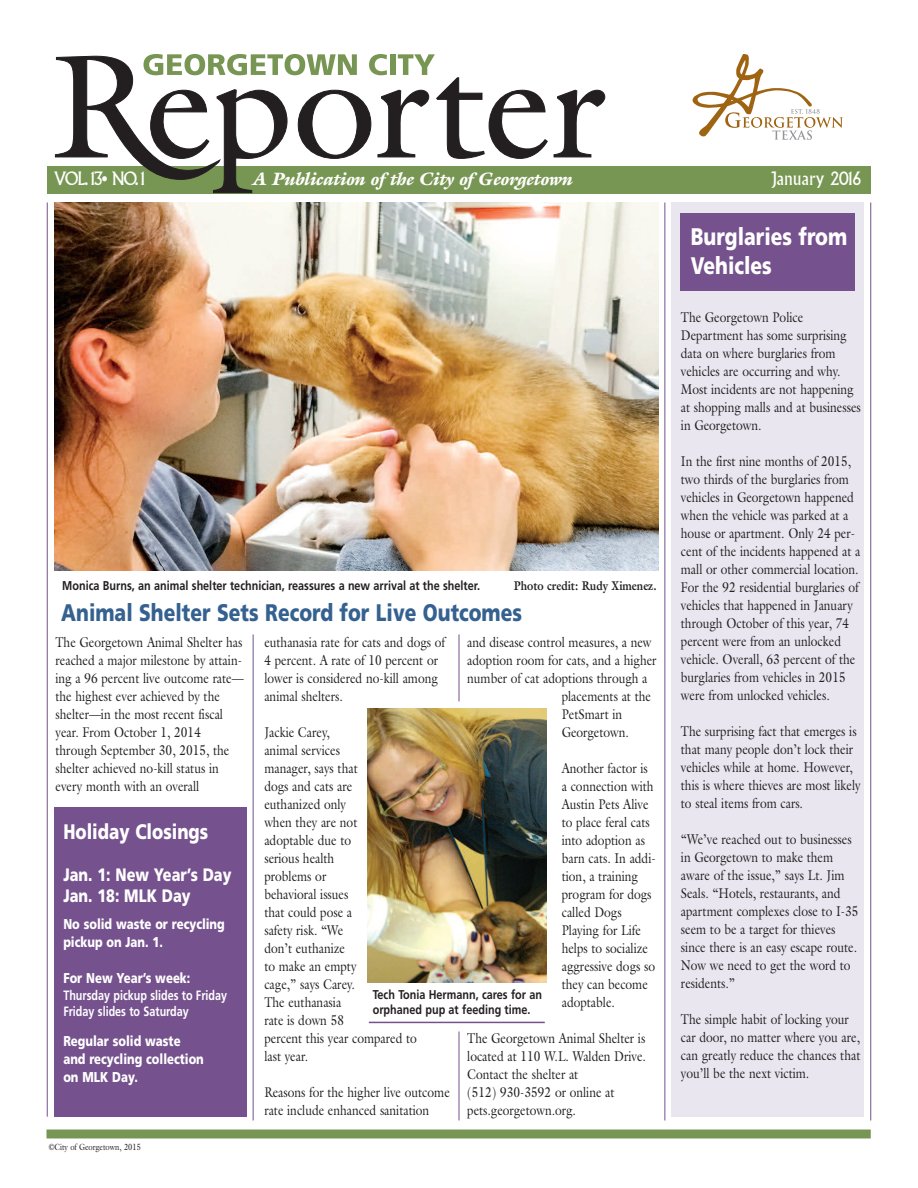
<style>
.page{position:relative;width:918px;height:1188px;background:#fff}
.page>*{position:absolute;margin:0;border:0;box-sizing:border-box;transform-origin:0 0}
.t1{font:900 24px "Frutiger";color:#356190;scale:.8 1}
.t2{font:900 24px/28.8px "Frutiger";color:#fff;scale:.8 1}
.t3{font:900 21px "Frutiger";color:#fff;scale:.8 1}
.t4{font:italic 900 18px "Galliard";color:#fff}
.t5{font:900 18px/21px "Frutiger";color:#fff;scale:.8 1}
.t6{font:18px "Albertus";letter-spacing:-.02em;color:#fff;scale:.9 1}
.t7{font:18px "Albertus";color:#fff;scale:.9 1}
.t8{font:14.25px/18px "Galliard";color:#231f20;scale:.84 1}
.t9{font:900 14.25px/18px "Frutiger";color:#fff;scale:.8 1}
.t10{font:700 13.5px/16.5px "Frutiger";color:#fff;scale:.8 1}
.t11{font:700 12.75px/15px "Frutiger";color:#231f20;scale:.85 1}
.t12{font:700 12.75px "Galliard";color:#231f20;scale:.84 1}
.t13{font:9px "Galliard";color:#231f20;scale:.84 1}
</style>
<div class="page">
<img style="left:54px;top:202px;width:604px;height:369px">
<div style="left:672px;top:202px;width:192px;height:915px;background:#eae6f0"></div>
<div style="left:47px;top:166px;width:824px;height:27px;background:#789653"></div>
<svg style="left:55px;top:54px;width:493px;height:139px"></svg>
<svg style="left:554px;top:90px;width:51px;height:67px"></svg>
<svg style="left:693px;top:54px;width:150px;height:86px"></svg>
<hr style="left:47px;top:203px;width:1px;height:914px;background:#75518e">
<div style="left:46px;top:1130px;width:825px;height:8px;background:#789653"></div>
<hr style="left:459px;top:634px;width:1px;height:67px;background:#75518e">
<hr style="left:664px;top:202px;width:1px;height:918px;background:#75518e">
<div style="left:54px;top:807px;width:192px;height:310px;background:#75518e"></div>
<hr style="left:870px;top:202px;width:1px;height:918px;background:#75518e">
<hr style="left:253px;top:634px;width:1px;height:486px;background:#75518e">
<div style="left:681px;top:214px;width:174px;height:77px;background:#75518e"></div>
<img style="left:367px;top:708px;width:180px;height:274px">
<hr style="left:459px;top:1031px;width:1px;height:89px;background:#75518e">
<hr style="left:369px;top:1022px;width:176px;height:1px;background:#75518e">
<p class="t6" style="left:54px;top:172px;width:103px">VOL. 13• NO. 1</p>
<p class="t4" style="left:254px;top:173px;width:321px">A Publication of the City of Georgetown</p>
<p class="t7" style="left:771px;top:172px;width:101px">January 2016</p>
<p class="t11" style="left:62px;top:579px;width:493px">Monica Burns, an animal shelter technician, reassures a new arrival at the shelter.</p>
<p class="t12" style="left:514px;top:578px;width:172px">Photo credit: Rudy Ximenez.</p>
<h1 class="t1" style="left:61px;top:603px;width:578px">Animal Shelter Sets Record for Live Outcomes</h1>
<p class="t8" style="left:467px;top:633px;width:221px">and disease control measures, a new</p>
<p class="t8" style="left:467px;top:651px;width:227px">adoption room for cats, and a higher</p>
<p class="t8" style="left:467px;top:669px;width:216px">number of cat adoptions through a</p>
<p class="t8" style="left:562px;top:687px;width:108px">placements at the</p>
<p class="t8" style="left:562px;top:705px;width:74px">PetSmart in</p>
<p class="t8" style="left:562px;top:723px;width:81px">Georgetown.</p>
<p class="t8" style="left:562px;top:759px;width:113px">Another factor is a connection with<br>Austin Pets Alive to place feral cats into adoption as barn cats. In addi&shy;tion, a training program for dogs called Dogs<br>Playing for Life helps to socialize aggressive dogs so they can become adoptable.</p>
<p class="t8" style="left:467px;top:1029px;width:214px">The Georgetown Animal Shelter is located at 110 W.L. Walden Drive.<br>Contact the shelter at<br>(512) 930-3592 or online at pets.georgetown.org.</p>
<p class="t8" style="left:56px;top:633px;width:226px">The Georgetown Animal Shelter has reached a major milestone by attain&shy;ing a 96 percent live outcome rate— the highest ever achieved by the shelter—in the most recent fiscal year. From October 1, 2014 through September 30, 2015, the shelter achieved no-kill status in every month with an overall</p>
<p class="t8" style="left:264px;top:633px;width:217px">euthanasia rate for cats and dogs of<br>4 percent. A rate of 10 percent or lower is considered no-kill among animal shelters.</p>
<p class="t8" style="left:264px;top:723px;width:183px">Jackie Carey,<br>animal services<br>manager, says that<br>dogs and cats are<br>euthanized only<br>when they are not<br>adoptable due to<br>serious health<br>problems or<br>behavioral issues<br>that could pose a<br>safety risk. “We<br>don’t euthanize<br>to make an empty<br>cage,” says Carey.<br>The euthanasia<br>rate is down 58<br>percent this year compared to last year.</p>
<p class="t8" style="left:264px;top:1083px;width:222px">Reasons for the higher live outcome rate include enhanced sanitation</p>
<h2 class="t3" style="left:63px;top:823px;width:183px">Holiday Closings</h2>
<p class="t5" style="left:63px;top:866px;width:212px">Jan. 1: New Year’s Day<br>Jan. 18: MLK Day</p>
<p class="t9" style="left:63px;top:916px;width:203px">No solid waste or recycling pickup on Jan. 1.</p>
<p class="t9" style="left:63px;top:970px;width:160px">For New Year’s week:</p>
<p class="t10" style="left:63px;top:988px;width:206px">Thursday pickup slides to Friday<br>Friday slides to Saturday</p>
<p class="t9" style="left:63px;top:1033px;width:177px">Regular solid waste and recycling collection on MLK Day.</p>
<p class="t11" style="left:373px;top:988px;width:201px">Tech Tonia Hermann, cares for an orphaned pup at feeding time.</p>
<p class="t13" style="left:49px;top:1142px;width:111px">©City of Georgetown, 2015</p>
<h1 class="t2" style="left:691px;top:225px;width:197px">Burglaries from<br>Vehicles</h1>
<p class="t8" style="left:681px;top:308px;width:216px">The Georgetown Police<br>Department has some surprising data on where burglaries from vehicles are occurring and why.<br>Most incidents are not happening at shopping malls and at businesses in Georgetown.</p>
<p class="t8" style="left:681px;top:452px;width:215px">In the first nine months of 2015, two thirds of the burglaries from vehicles in Georgetown happened when the vehicle was parked at a house or apartment. Only 24 per&shy;cent of the incidents happened at a mall or other commercial location.<br>For the 92 residential burglaries of vehicles that happened in January through October of this year, 74 percent were from an unlocked vehicle. Overall, 63 percent of the burglaries from vehicles in 2015 were from unlocked vehicles.</p>
<p class="t8" style="left:681px;top:722px;width:216px">The surprising fact that emerges is that many people don’t lock their vehicles while at home. However, this is where thieves are most likely to steal items from cars.</p>
<p class="t8" style="left:681px;top:830px;width:213px">“We’ve reached out to businesses in Georgetown to make them aware of the issue,” says Lt. Jim<br>Seals. “Hotels, restaurants, and apartment complexes close to I-35 seem to be a target for thieves since there is an easy escape route.<br>Now we need to get the word to residents.”</p>
<p class="t8" style="left:681px;top:1010px;width:215px">The simple habit of locking your car door, no matter where you are, can greatly reduce the chances that you’ll be the next victim.</p>
</div>
